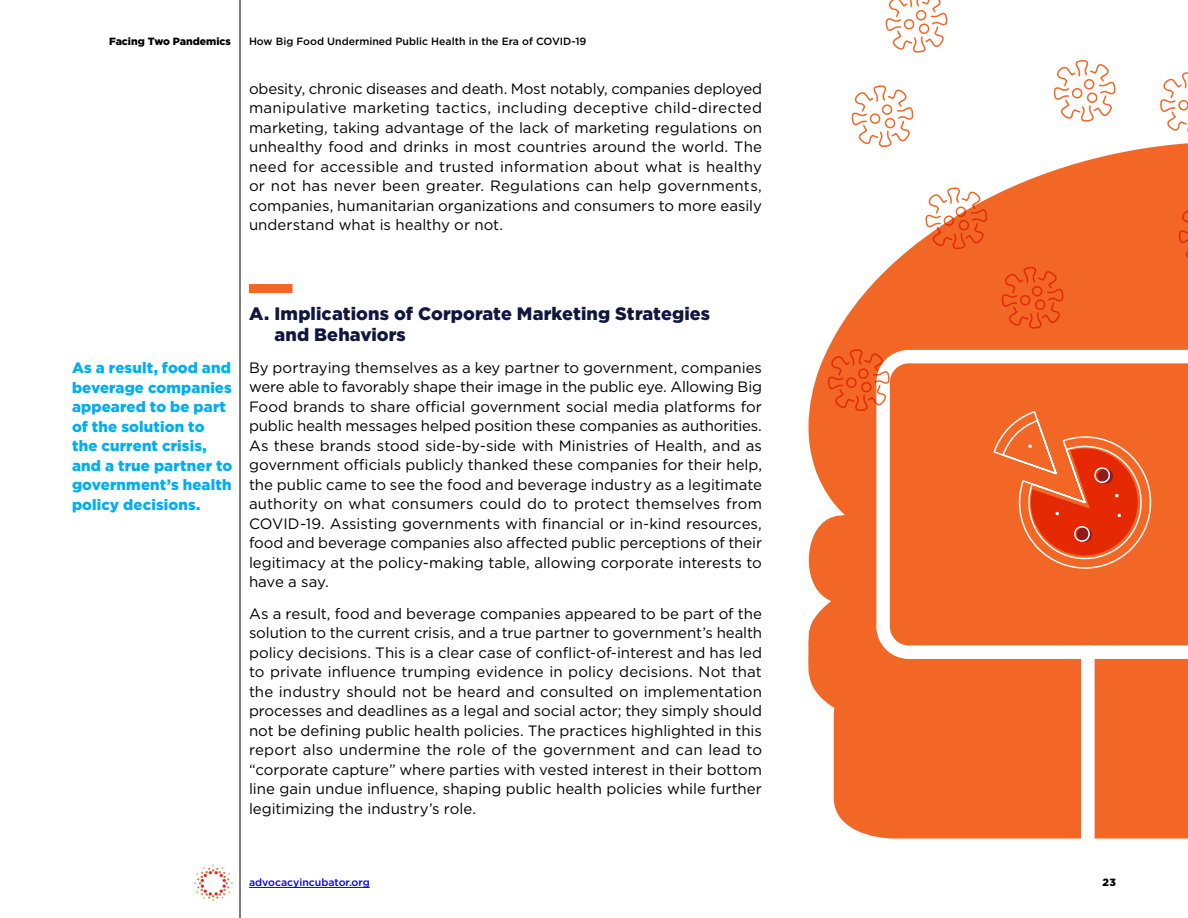
<style>
.page{position:relative;width:1188px;height:918px;background:#fff}
.page>*{position:absolute;margin:0;border:0;box-sizing:border-box;transform-origin:0 0}
.t1{font:900 18px/21px "Gotham";letter-spacing:.005em;color:#11153f}
.t2{font:15px/19.5px "Gotham";color:#000;text-align:justify}
.t3{font:900 15px/19.5px "Gotham";letter-spacing:.01em;color:#00aeef}
.t4{font:500 10.5px "Gotham";color:#000}
.t5{font:500 10.5px "Gotham";color:#00f}
.t6{font:900 10.5px "Gotham";color:#000}
</style>
<div class="page">
<hr style="left:249px;top:887px;width:121px;height:1px;background:#00f">
<img style="left:194px;top:864px;width:38px;height:37px">
<svg style="left:808px;top:143px;width:380px;height:696px"></svg>
<svg style="left:876px;top:350px;width:312px;height:309px;background:#f47e47"></svg>
<div style="left:1081px;top:652px;width:14px;height:200px;background:#fff"></div>
<svg style="left:1053px;top:60px;width:63px;height:62px"></svg>
<svg style="left:885px;top:0;width:63px;height:53px"></svg>
<svg style="left:851px;top:85px;width:63px;height:62px"></svg>
<svg style="left:1160px;top:72px;width:28px;height:60px"></svg>
<svg style="left:925px;top:187px;width:63px;height:62px"></svg>
<svg style="left:1001px;top:267px;width:63px;height:62px;background:#ef5d1f"></svg>
<svg style="left:827px;top:349px;width:64px;height:62px;background:#f2743f"></svg>
<svg style="left:1124px;top:203px;width:64px;height:164px;background:#f27336"></svg>
<svg style="left:992px;top:410px;width:167px;height:167px;background:#ee612b"></svg>
<div style="left:249px;top:284px;width:43px;height:9px;background:#f26725"></div>
<hr style="left:240px;top:0;width:1px;height:918px;background:#000">
<p class="t6" style="left:109px;top:34px;width:123px">Facing Two Pandemics</p>
<p class="t4" style="left:249px;top:34px;width:339px">How Big Food Undermined Public Health in the Era of COVID-19</p>
<p class="t2" style="left:249px;top:78px;width:515px">obesity, chronic diseases and death. Most notably, companies deployed manipulative marketing tactics, including deceptive child-directed marketing, taking advantage of the lack of marketing regulations on unhealthy food and drinks in most countries around the world. The need for accessible and trusted information about what is healthy or not has never been greater. Regulations can help governments, companies, humanitarian organizations and consumers to more easily understand what is healthy or not.</p>
<p class="t3" style="left:72px;top:358px;width:162px">As a result, food and beverage companies appeared to be part of the solution to the current crisis, and a true partner to government’s health policy decisions.</p>
<p class="t1" style="left:275px;top:303px;width:437px;text-indent:-26px">A. Implications of Corporate Marketing Strategies and Behaviors</p>
<p class="t2" style="left:249px;top:357px;width:515px">By portraying themselves as a key partner to government, companies were able to favorably shape their image in the public eye. Allowing Big Food brands to share official government social media platforms for public health messages helped position these companies as authorities.<br>As these brands stood side-by-side with Ministries of Health, and as government officials publicly thanked these companies for their help, the public came to see the food and beverage industry as a legitimate authority on what consumers could do to protect themselves from COVID-19. Assisting governments with financial or in-kind resources, food and beverage companies also affected public perceptions of their legitimacy at the policy-making table, allowing corporate interests to have a say.</p>
<p class="t2" style="left:249px;top:603px;width:515px">As a result, food and beverage companies appeared to be part of the solution to the current crisis, and a true partner to government’s health policy decisions. This is a clear case of conflict-of-interest and has led to private influence trumping evidence in policy decisions. Not that the industry should not be heard and consulted on implementation processes and deadlines as a legal and social actor; they simply should not be defining public health policies. The practices highlighted in this report also undermine the role of the government and can lead to “corporate capture” where parties with vested interest in their bottom line gain undue influence, shaping public health policies while further legitimizing the industry’s role.</p>
<p class="t5" style="left:249px;top:876px;width:122px">advocacyincubator.org</p>
<p class="t6" style="left:1103px;top:875px;width:15px">23</p>
</div>
